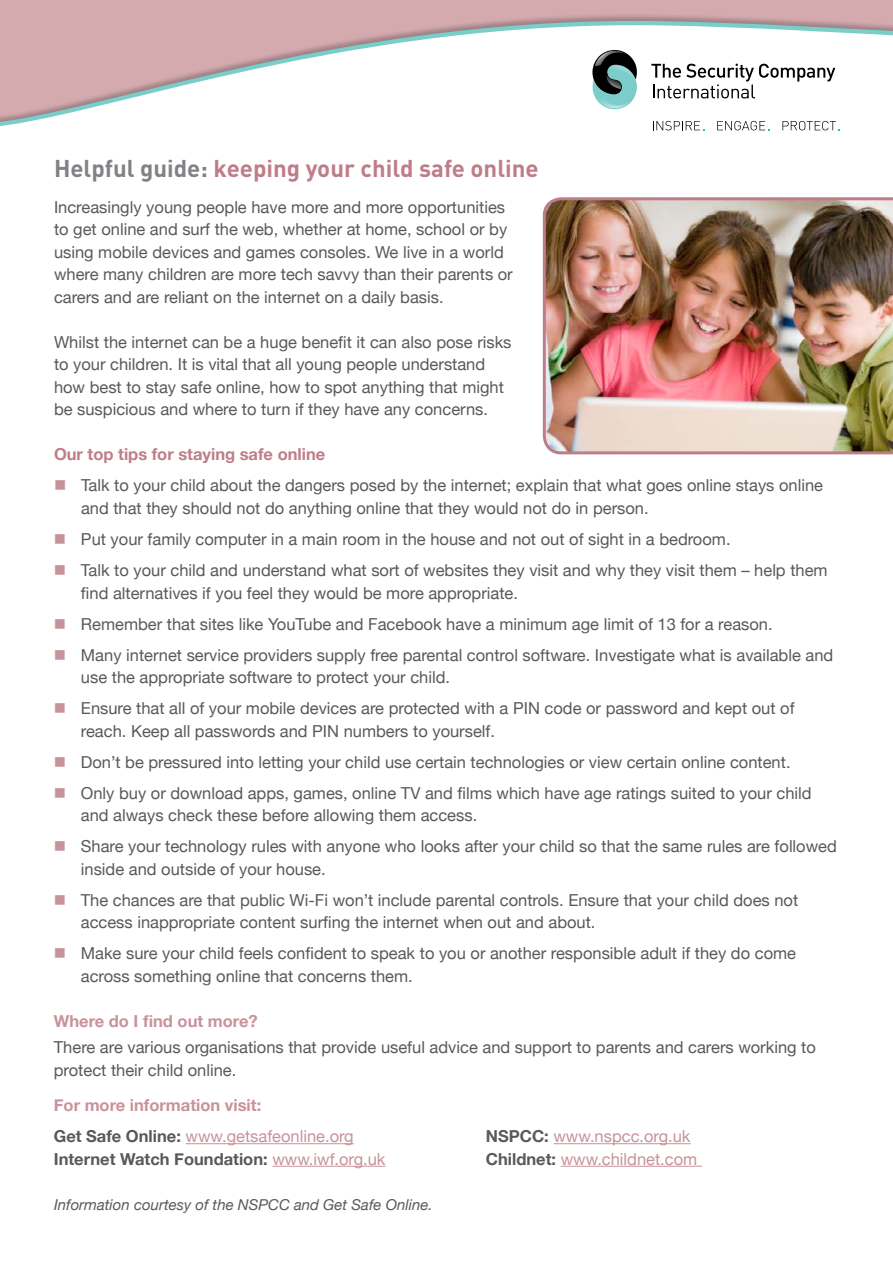
<style>
.page{position:relative;width:893px;height:1263px;background:#fff}
.page>*{position:absolute;margin:0;border:0;box-sizing:border-box;transform-origin:0 0}
.t1{font:700 24px "DIN";color:#be7d89}
.t2{font:16.5px/22.5px "Helvetica Neue";color:#58595b}
.t3{font:700 16.5px/31px "Helvetica Neue";color:#c8929b}
.t4{font:16.5px "Helvetica Neue";color:#c8929b}
.t5{font:700 16.5px "Helvetica Neue";color:#58595b}
.t6{font:700 16.5px "Helvetica Neue";color:#be7d89}
.t7{font:italic 15px "Helvetica Neue";color:#58595b}
.s1{color:#808285}
.s2{color:#58595b}
.s3{font-weight:400}
.s4{font-weight:700;color:#58595b}
.s5{font-weight:400;color:#c8929b}
</style>
<div class="page">
<hr style="left:186px;top:1143px;width:168px;height:1px;background:#c8929b">
<hr style="left:554px;top:1143px;width:137px;height:1px;background:#c8929b">
<hr style="left:272px;top:1166px;width:114px;height:1px;background:#c8929b">
<hr style="left:561px;top:1166px;width:141px;height:1px;background:#c8929b">
<svg style="left:653px;top:127px;width:51px;height:3px"></svg>
<svg style="left:717px;top:127px;width:52px;height:3px"></svg>
<svg style="left:782px;top:127px;width:58px;height:3px"></svg>
<div style="left:0;top:0;width:893px;height:125px;background:#000;opacity:.25"></div>
<img style="left:543px;top:197px;width:350px;height:257px">
<h1 class="t1" style="left:54px;top:152px;width:486px"><span class="s1">Helpful guide:</span> keeping your child safe online</h1>
<p class="t2" style="left:54px;top:195px;width:460px">Increasingly young people have more and more opportunities to get online and surf the web, whether at home, school or by using mobile devices and games consoles. We live in a world where many children are more tech savvy than their parents or carers and are reliant on the internet on a daily basis.</p>
<p class="t2" style="left:54px;top:330px;width:459px">Whilst the internet can be a huge benefit it can also pose risks to your children. It is vital that all young people understand how best to stay safe online, how to spot anything that might be suspicious and where to turn if they have any concerns.</p>
<p class="t6" style="left:54px;top:440px;width:273px">Our top tips for staying safe online</p>
<p class="t2" style="left:81px;top:473px;width:744px">Talk to your child about the dangers posed by the internet; explain that what goes online stays online and that they should not do anything online that they would not do in person.</p>
<p class="t2" style="left:81px;top:522px;width:748px;line-height:31px">Put your family computer in a main room in the house and not out of sight in a bedroom.<br>Talk to your child and understand what sort of websites they visit and why they visit them – help them</p>
<p class="t2" style="left:81px;top:576px;width:754px;line-height:31px">find alternatives if you feel they would be more appropriate.<br>Remember that sites like YouTube and Facebook have a minimum age limit of 13 for a reason.<br>Many internet service providers supply free parental control software. Investigate what is available and</p>
<p class="t2" style="left:81px;top:660px;width:715px;line-height:31px">use the appropriate software to protect your child.<br>Ensure that all of your mobile devices are protected with a PIN code or password and kept out of</p>
<p class="t2" style="left:81px;top:714px;width:732px;line-height:31px">reach. Keep all passwords and PIN numbers to yourself.<br>Don’t be pressured into letting your child use certain technologies or view certain online content.<br>Only buy or download apps, games, online TV and films which have age ratings suited to your child</p>
<p class="t2" style="left:81px;top:798px;width:758px;line-height:31px">and always check these before allowing them access.<br>Share your technology rules with anyone who looks after your child so that the same rules are followed</p>
<p class="t2" style="left:81px;top:852px;width:719px;line-height:31px">inside and outside of your house.<br>The chances are that public Wi-Fi won’t include parental controls. Ensure that your child does not</p>
<p class="t2" style="left:81px;top:905px;width:717px;line-height:31px">access inappropriate content surfing the internet when out and about.<br>Make sure your child feels confident to speak to you or another responsible adult if they do come</p>
<p class="t2" style="left:81px;top:963px;width:333px">across something online that concerns them.</p>
<p class="t3" style="left:54px;top:1004px;width:205px">Where do I find out more?</p>
<p class="t2" style="left:54px;top:1035px;width:764px">There are various organisations that provide useful advice and support to parents and carers working to protect their child online.</p>
<p class="t3" style="left:54px;top:1089px;width:301px">For more information visit:<br><span class="s2">Get Safe Online:</span> <span class="s3">www.getsafeonline.org</span></p>
<p class="t4" style="left:486px;top:1122px;width:206px"><span class="s4">NSPCC:</span> www.nspcc.org.uk</p>
<p class="t5" style="left:54px;top:1144px;width:333px">Internet Watch Foundation: <span class="s5">www.iwf.org.uk</span></p>
<p class="t4" style="left:486px;top:1145px;width:213px"><span class="s4">Childnet:</span> www.childnet.com</p>
<p class="t7" style="left:54px;top:1192px;width:380px">Information courtesy of the NSPCC and Get Safe Online.</p>
</div>
